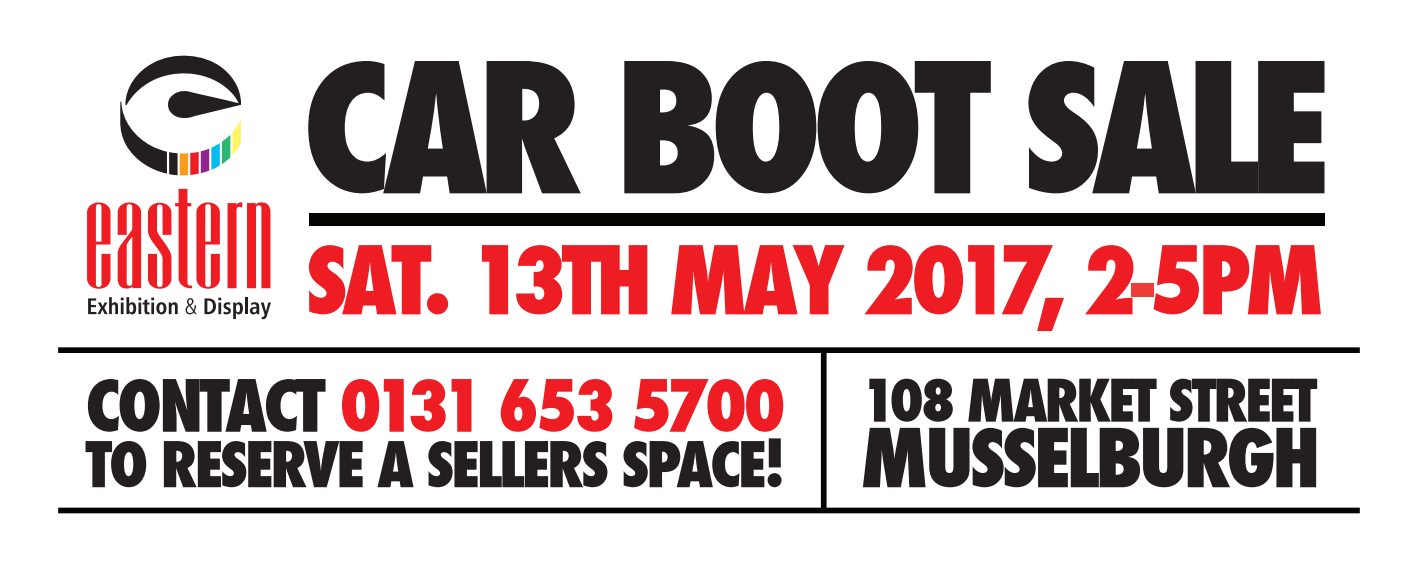
<style>
.page{position:relative;width:1418px;height:567px;background:#fff}
.page>*{position:absolute;margin:0;border:0;box-sizing:border-box;transform-origin:0 0}
.t1{font:800 condensed 175.53px "Futura";letter-spacing:-.06em;color:#231f20}
.t2{font:800 condensed 91.8px "Futura";letter-spacing:-.06em;color:#ee1d23}
.t3{font:800 condensed 78.8px "Futura";letter-spacing:-.05em;color:#231f20}
.t4{font:800 condensed 69.88px "Futura";letter-spacing:-.05em;color:#ee1d23}
.t5{font:800 condensed 61.25px "Futura";letter-spacing:-.05em;color:#231f20}
.t6{font:800 condensed 56.98px "Futura";letter-spacing:-.05em;color:#231f20}
.s1{color:#ee3e35}
.s2{color:#231f20}
</style>
<div class="page">
<div style="left:58px;top:347px;width:1301px;height:6px;background:#040503"></div>
<div style="left:58px;top:508px;width:1301px;height:5px;background:#040503"></div>
<div style="left:821px;top:350px;width:5px;height:160px;background:#040503"></div>
<svg style="left:120px;top:55px;width:121px;height:120px"></svg>
<svg style="left:87px;top:202px;width:23px;height:87px"></svg>
<svg style="left:118px;top:202px;width:23px;height:87px"></svg>
<svg style="left:148px;top:189px;width:72px;height:100px"></svg>
<svg style="left:227px;top:202px;width:43px;height:86px"></svg>
<svg style="left:88px;top:297px;width:90px;height:17px"></svg>
<svg style="left:185px;top:298px;width:12px;height:16px"></svg>
<svg style="left:204px;top:298px;width:39px;height:21px"></svg>
<hr style="left:245px;top:297px;width:3px;height:17px;background:#231f20">
<svg style="left:250px;top:302px;width:21px;height:17px"></svg>
<div style="left:310px;top:213px;width:1014px;height:12px;background:#040503"></div>
<h1 class="t1" style="left:302px;top:30px;width:1029px">CAR BOOT SALE</h1>
<h2 class="t2" style="left:306px;top:229px;width:1020px">SAT. 13TH MAY 2017, 2<span class="s1">-</span>5PM</h2>
<p class="t4" style="left:85px;top:367px;width:701px"><span class="s2">CONTACT</span> 0131 653 5700</p>
<p class="t5" style="left:85px;top:430px;width:701px">TO RESERVE A SELLERS SPACE!</p>
<p class="t6" style="left:860px;top:369px;width:458px">108 MARKET STREET</p>
<p class="t3" style="left:860px;top:414px;width:461px">MUSSELBURGH</p>
</div>
